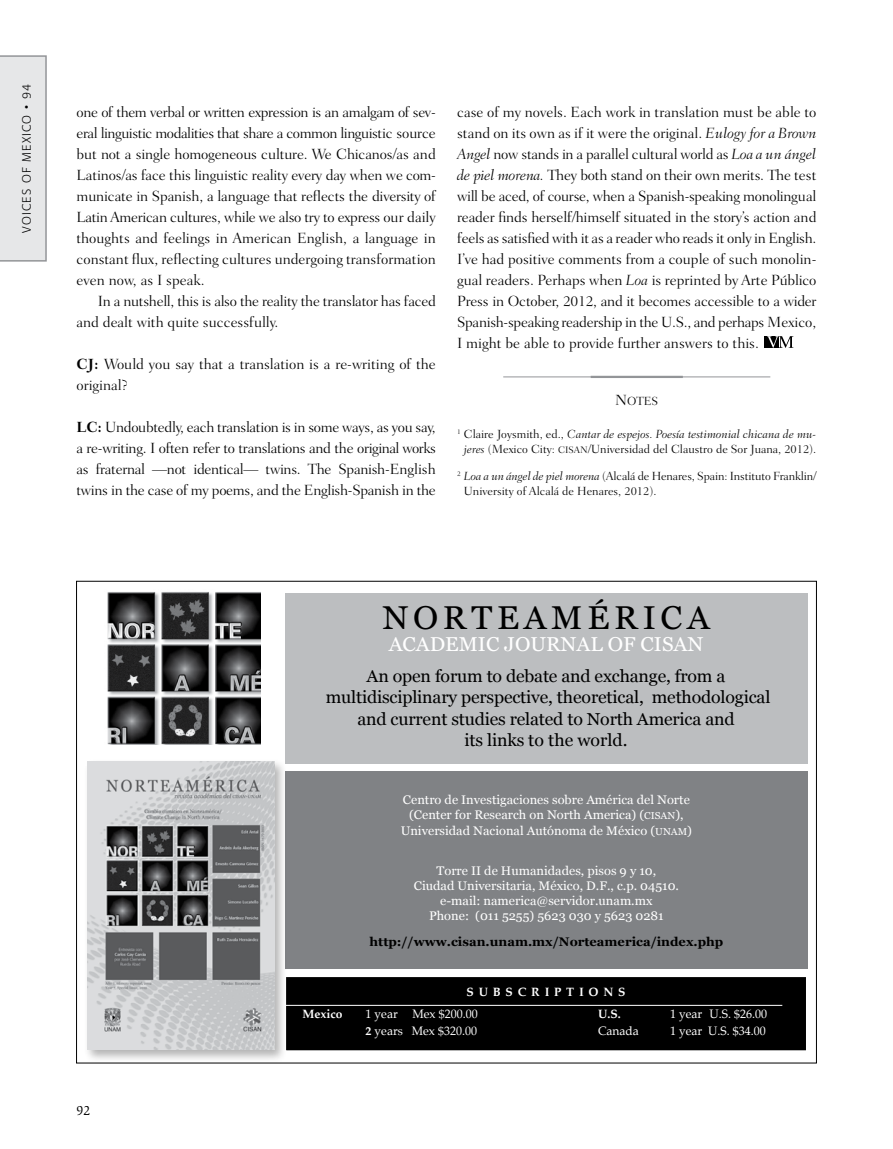
<style>
.page{position:relative;width:893px;height:1149px;background:#fff}
.page>*{position:absolute;margin:0;border:0;box-sizing:border-box;transform-origin:0 0}
.t1{font:33px "Georgia";letter-spacing:.14em;color:#000}
.t2{font:20.1px "Georgia";color:#fff}
.t3{font:17.25px/21.5px "Georgia";letter-spacing:-.01em;color:#000;text-align:center}
.t4{font:300 15px/21px "Fairfield LH";color:#000;text-align:justify}
.t5{font:300 15px/21px "Fairfield LH";letter-spacing:-.02em;color:#000}
.t6{font:13.5px "Slimbach";color:#000}
.t7{font:12.45px/15.1px "Georgia";color:#fff;text-align:center}
.t8{font:700 12.45px "Georgia";color:#000}
.t9{font:300 12px/15px "Fairfield LH";color:#000;text-align:center}
.t10{font:12px "Palatino";color:#fff}
.t11{font:700 12px "Palatino";letter-spacing:.4em;color:#fff}
.t12{font:300 12px "Formata";letter-spacing:.1em;color:#000}
.t13{font:12px "Fairfield LH Light SC800";color:#000}
.s1{font-family:"Formata Light SC800";font-weight:400}
.s2{font-weight:700}
.s3{font-style:italic}
.s4{font-size:15px}
.s5{font-family:"Fairfield LH Light SC800";font-weight:400;font-size:9.6px}
.s6{font-family:"Georgia SC800";font-size:9.9px}
</style>
<div class="page">
<div style="left:0;top:55px;width:47px;height:206px;background:#e6e7e8"></div>
<hr style="left:503px;top:376px;width:267px;height:1px;background:#939598">
<hr style="left:591px;top:375px;width:92px;height:3px;background:#939598">
<div style="left:765px;top:336px;width:14px;height:12px;background:#000"></div>
<svg style="left:767px;top:336px;width:26px;height:12px"></svg>
<div style="left:285px;top:593px;width:522px;height:171px;background:#bcbec0"></div>
<img style="left:107px;top:592px;width:153px;height:152px">
<div style="left:285px;top:771px;width:522px;height:197px;background:#808285"></div>
<div style="left:285px;top:976px;width:522px;height:74px;background:#000"></div>
<div style="left:285px;top:975px;width:522px;height:76px;border:2px solid #fff"></div>
<hr style="left:285px;top:1004px;width:497px;height:1px;background:#fff">
<div style="left:84px;top:758px;width:204px;height:304px;background:#000;opacity:.3"></div>
<img style="left:87px;top:761px;width:187px;height:288px">
<p class="t12" style="left:20px;top:233px;width:150px;rotate:-90deg">Voices of Mexico • <span class="s1">94</span></p>
<p class="t4" style="left:77px;top:102px;width:361px">one of them verbal or written expression is an amalgam of sev&shy;eral linguistic modalities that share a common linguistic source but not a single homogeneous culture. We Chicanos/as and Latinos/as face this linguistic reality every day when we com&shy;municate in Spanish, a language that reflects the diversity of Latin American cultures, while we also try to express our daily thoughts and feelings in American English, a language in constant flux, reflecting cultures undergoing transformation even now, as I speak.</p>
<p class="t5" style="left:77px;top:291px;width:361px;text-indent:21px">In a nutshell, this is also the reality the translator has faced and dealt with quite successfully.</p>
<p class="t4" style="left:77px;top:354px;width:361px"><span class="s2">CJ:</span> Would you say that a translation is a re-writing of the original?</p>
<p class="t4" style="left:77px;top:417px;width:361px"><span class="s2">LC:</span> Undoubtedly, each translation is in some ways, as you say, a re-writing. I often refer to translations and the original works as fraternal —not identical— twins. The Spanish-English twins in the case of my poems, and the English-Spanish in the</p>
<p class="t4" style="left:457px;top:102px;width:361px">case of my novels. Each work in translation must be able to stand on its own as if it were the original. <span class="s3">Eulogy for a Brown Angel</span> now stands in a parallel cultural world as <span class="s3">Loa a un ángel de piel morena.</span> They both stand on their own merits. The test will be aced, of course, when a Spanish-speaking monolingual reader finds herself/himself situated in the story’s action and feels as satisfied with it as a reader who reads it only in English.<br>I’ve had positive comments from a couple of such monolin&shy;gual readers. Perhaps when <span class="s3">Loa</span> is reprinted by Arte Público Press in October, 2012, and it becomes accessible to a wider Spanish-speaking readership in the U.S., and perhaps Mexico, I might be able to provide further answers to this.</p>
<p class="t13" style="left:615px;top:394px;width:45px"><span class="s4">N</span>OTES</p>
<p class="t9" style="left:457px;top:427px;width:361px"><sup>1</sup> Claire Joysmith, ed., <span class="s3">Cantar de espejos. Poesía testimonial chicana de mu&shy;jeres</span> (Mexico City: <span class="s5">CISAN</span>/Universidad del Claustro de Sor Juana, 2012).</p>
<p class="t9" style="left:464px;top:469px;width:354px;text-align:left;text-indent:-7px"><sup>2</sup> <span class="s3">Loa a un ángel de piel morena</span> (Alcalá de Henares, Spain: Instituto Franklin/<br>University of Alcalá de Henares, 2012).</p>
<h1 class="t1" style="left:382px;top:597px;width:329px">Norteamérica</h1>
<h2 class="t2" style="left:389px;top:632px;width:313px">academic journal of cisan</h2>
<p class="t3" style="left:326px;top:665px;width:446px">An open forum to debate and exchange, from a multidisciplinary perspective, theoretical, methodological and current studies related to North America and<br>its links to the world.</p>
<p class="t7" style="left:401px;top:792px;width:293px">Centro de Investigaciones sobre América del Norte (Center for Research on North America) (<span class="s6">CISAN</span>),<br>Universidad Nacional Autónoma de México (<span class="s6">UNAM</span>)</p>
<p class="t7" style="left:414px;top:862px;width:267px">Torre II de Humanidades, pisos 9 y 10,<br>Ciudad Universitaria, México, D.F., c.p. 04510. e-mail: namerica@servidor.unam.mx<br>Phone: (011 5255) 5623 030 y 5623 0281</p>
<p class="t8" style="left:369px;top:932px;width:355px">http://www.cisan.unam.mx/Norteamerica/index.php</p>
<p class="t11" style="left:467px;top:981px;width:159px">SUBSCRIPTIONS</p>
<p class="t6" style="left:77px;top:1102px;width:15px">92</p>
<p class="t11" style="left:303px;top:1003px;width:41px">MEXICO</p>
<p class="t10" style="left:366px;top:1004px;width:114px">1 year Mex $200.00</p>
<p class="t11" style="left:598px;top:1003px;width:24px">U.S.</p>
<p class="t10" style="left:670px;top:1004px;width:98px">1 year U.S. $26.00</p>
<p class="t10" style="left:366px;top:1020px;width:113px"><span class="s2">2</span> years Mex $320.00</p>
<p class="t10" style="left:598px;top:1020px;width:42px">Canada</p>
<p class="t10" style="left:670px;top:1020px;width:97px">1 year U.S. $34.00</p>
</div>
